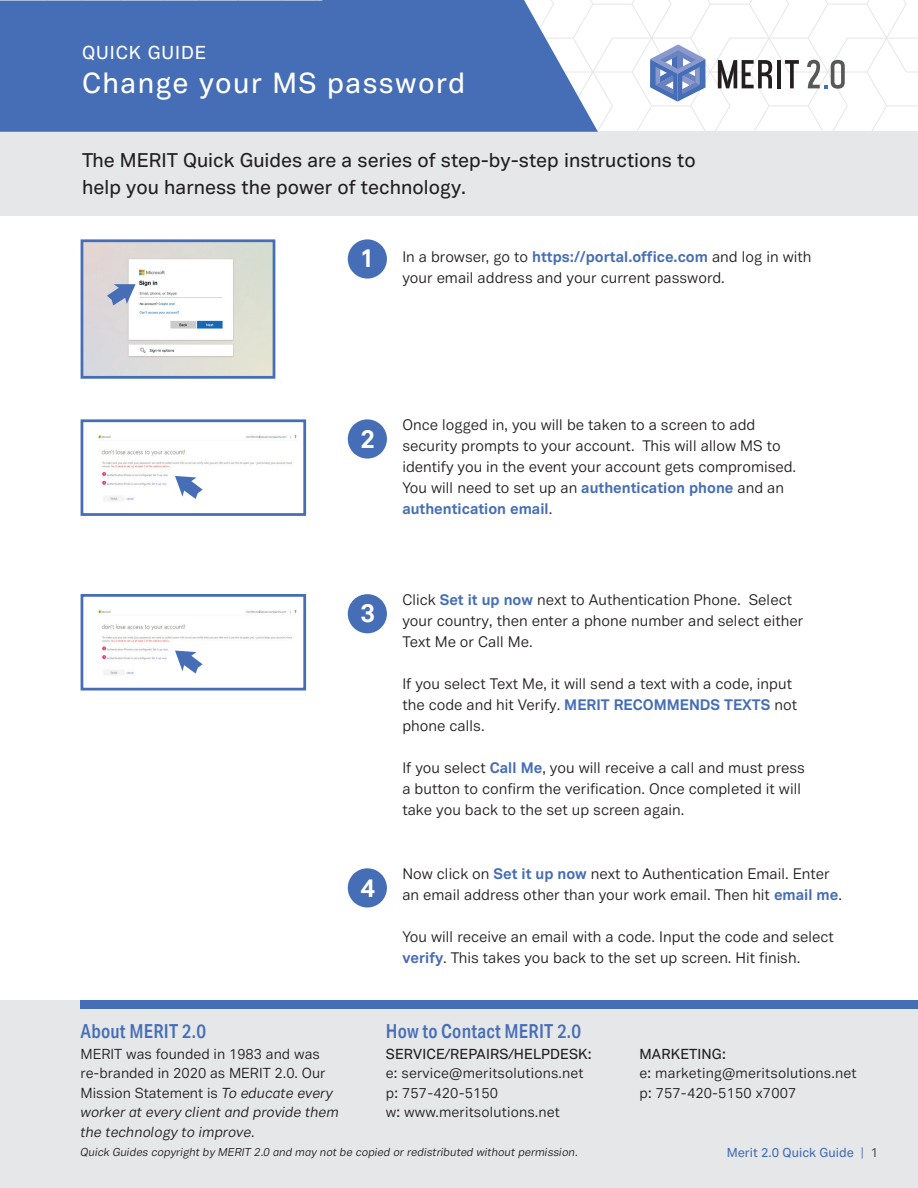
<style>
.page{position:relative;width:918px;height:1188px;background:#fff}
.page>*{position:absolute;margin:0;border:0;box-sizing:border-box;transform-origin:0 0}
.t1{font:500 28.5px "Vaud";letter-spacing:.05em;color:#fff}
.t2{font:700 25.35px "Vaud";color:#fff}
.t3{font:500 19.5px/27px "Vaud";color:#231f20}
.t4{font:500 19.35px "Aktiv Grotesk Cd";letter-spacing:.01em;color:#466eb6}
.t5{font:500 18.45px "Vaud";letter-spacing:.05em;color:#fff}
.t6{font:15px/21px "Vaud";color:#231f20}
.t7{font:14.25px/19.5px "Vaud";letter-spacing:.01em;color:#231f20}
.t8{font:500 14.25px "Vaud";letter-spacing:.01em;color:#231f20}
.t9{font:500 12.75px "Vaud";color:#466eb6}
.t10{font:italic 11.25px "Vaud";color:#231f20}
.s1{font-weight:700;color:#466eb6}
.s2{font-style:italic}
.s3{color:#6a82c1}
.s4{color:#57585a}
</style>
<div class="page">
<div style="left:0;top:132px;width:918px;height:84px;background:#e6e7e9"></div>
<svg style="left:598px;top:0;width:320px;height:132px"></svg>
<svg style="left:650px;top:44px;width:56px;height:58px"></svg>
<svg style="left:718px;top:60px;width:54px;height:28px"></svg>
<hr style="left:777px;top:60px;width:4px;height:28px;background:#231f20">
<svg style="left:785px;top:60px;width:14px;height:28px"></svg>
<svg style="left:807px;top:60px;width:38px;height:29px"></svg>
<svg style="left:0;top:0;width:598px;height:132px;fill:#466eb6"></svg>
<div style="left:348px;top:419px;width:39px;height:40px;background:#466eb6;border-radius:50%"></div>
<div style="left:348px;top:239px;width:39px;height:40px;background:#466eb6;border-radius:50%"></div>
<div style="left:0;top:1000px;width:918px;height:188px;background:#e6e7e9"></div>
<div style="left:81px;top:1000px;width:837px;height:9px;background:#466eb6"></div>
<div style="left:348px;top:868px;width:39px;height:40px;background:#466eb6;border-radius:50%"></div>
<img style="left:85px;top:243px;width:186px;height:132px">
<div style="left:81px;top:239px;width:194px;height:140px;border:3px solid #466eb6"></div>
<img style="left:98px;top:435px;width:199px;height:66px">
<div style="left:81px;top:419px;width:225px;height:97px;border:3px solid #466eb6"></div>
<svg style="left:107px;top:284px;width:29px;height:21px"></svg>
<svg style="left:175px;top:476px;width:28px;height:23px"></svg>
<div style="left:348px;top:594px;width:39px;height:39px;background:#466eb6;border-radius:50%"></div>
<img style="left:98px;top:610px;width:199px;height:65px">
<div style="left:81px;top:594px;width:225px;height:97px;border:3px solid #466eb6"></div>
<svg style="left:175px;top:651px;width:28px;height:23px"></svg>
<p class="t5" style="left:82px;top:42px;width:126px">QUICK GUIDE</p>
<h1 class="t1" style="left:82px;top:66px;width:385px">Change your MS password</h1>
<h3 class="t3" style="left:82px;top:147px;width:615px">The MERIT Quick Guides are a series of step-by-step instructions to help you harness the power of technology.</h3>
<h2 class="t2" style="left:359px;top:242px;width:16px">1</h2>
<p class="t6" style="left:402px;top:246px;width:411px">In a browser, go to <span class="s1">https://portal.office.com</span> and log in with your email address and your current password.</p>
<h2 class="t2" style="left:361px;top:422px;width:16px">2</h2>
<p class="t6" style="left:402px;top:414px;width:395px">Once logged in, you will be taken to a screen to add security prompts to your account. This will allow MS to identify you in the event your account gets compromised.<br>You will need to set up an <span class="s1">authentication phone</span> and an <span class="s1">authentication email</span>.</p>
<h2 class="t2" style="left:361px;top:597px;width:16px">3</h2>
<h2 class="t2" style="left:361px;top:871px;width:16px">4</h2>
<p class="t6" style="left:402px;top:589px;width:403px">Click <span class="s1">Set it up now</span> next to Authentication Phone. Select your country, then enter a phone number and select either<br>Text Me or Call Me.</p>
<p class="t6" style="left:402px;top:673px;width:396px">If you select Text Me, it will send a text with a code, input the code and hit Verify. <span class="s1">MERIT RECOMMENDS TEXTS</span> not phone calls.</p>
<p class="t6" style="left:402px;top:757px;width:404px">If you select <span class="s1">Call Me</span>, you will receive a call and must press a button to confirm the verification. Once completed it will take you back to the set up screen again.</p>
<p class="t6" style="left:402px;top:863px;width:441px">Now click on <span class="s1">Set it up now</span> next to Authentication Email. Enter an email address other than your work email. Then hit <span class="s1">email me</span>.</p>
<p class="t6" style="left:402px;top:926px;width:433px">You will receive an email with a code. Input the code and select <span class="s1">verify</span>. This takes you back to the set up screen. Hit finish.</p>
<p class="t4" style="left:81px;top:1019px;width:127px">About MERIT 2.0</p>
<p class="t4" style="left:386px;top:1019px;width:197px">How to Contact MERIT 2.0</p>
<p class="t7" style="left:81px;top:1044px;width:260px">MERIT was founded in 1983 and was re-branded in 2020 as MERIT 2.0. Our Mission Statement is <span class="s2">To educate every worker at every client and provide them the technology to improve.</span></p>
<p class="t10" style="left:81px;top:1145px;width:499px">Quick Guides copyright by MERIT 2.0 and may not be copied or redistributed without permission.</p>
<p class="t9" style="left:727px;top:1144px;width:153px">Merit 2.0 Quick Guide <span class="s3">|</span> <span class="s4">1</span></p>
<p class="t8" style="left:640px;top:1045px;width:88px">MARKETING:</p>
<p class="t7" style="left:640px;top:1063px;width:219px">e: marketing@meritsolutions.net p: 757-420-5150 x7007</p>
<p class="t8" style="left:386px;top:1045px;width:207px">SERVICE/REPAIRS/HELPDESK:</p>
<p class="t7" style="left:386px;top:1063px;width:199px">e: service@meritsolutions.net p: 757-420-5150<br>w: www.meritsolutions.net</p>
</div>
